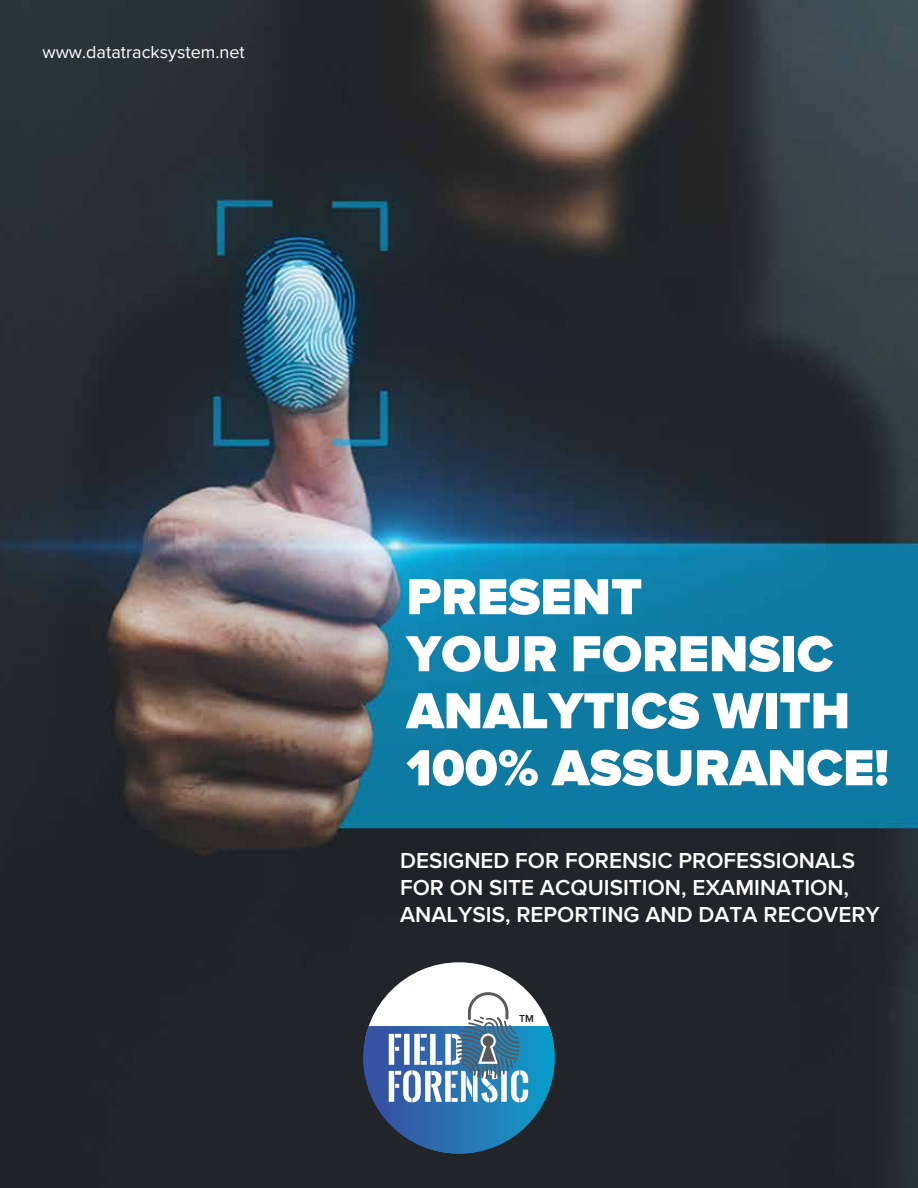
<style>
.page{position:relative;width:918px;height:1188px;background:#fff}
.page>*{position:absolute;margin:0;border:0;box-sizing:border-box;transform-origin:0 0}
.t1{font:900 52.5px/57px "Proxima Nova";color:#fff}
.t2{font:600 22.5px/27px "Proxima Nova";color:#fff}
.t3{font:18px "Proxima Nova";color:#fff}
.t4{font:600 10.5px "Proxima Nova";color:#231f20}
</style>
<div class="page">
<img style="left:0;top:0;width:918px;height:1188px">
<svg style="left:363px;top:962px;width:192px;height:30px"></svg>
<svg style="left:363px;top:992px;width:192px;height:162px"></svg>
<p class="t3" style="left:43px;top:43px;width:204px">www.datatracksystem.net</p>
<h1 class="t1" style="left:406px;top:571px;width:484px">PRESENT<br>YOUR FORENSIC<br>ANALYTICS WITH<br>100% ASSURANCE!</h1>
<p class="t2" style="left:400px;top:847px;width:481px">DESIGNED FOR FORENSIC PROFESSIONALS<br>FOR ON SITE ACQUISITION, EXAMINATION,<br>ANALYSIS, REPORTING AND DATA RECOVERY</p>
<p class="t4" style="left:519px;top:1012px;width:16px">TM</p>
</div>
